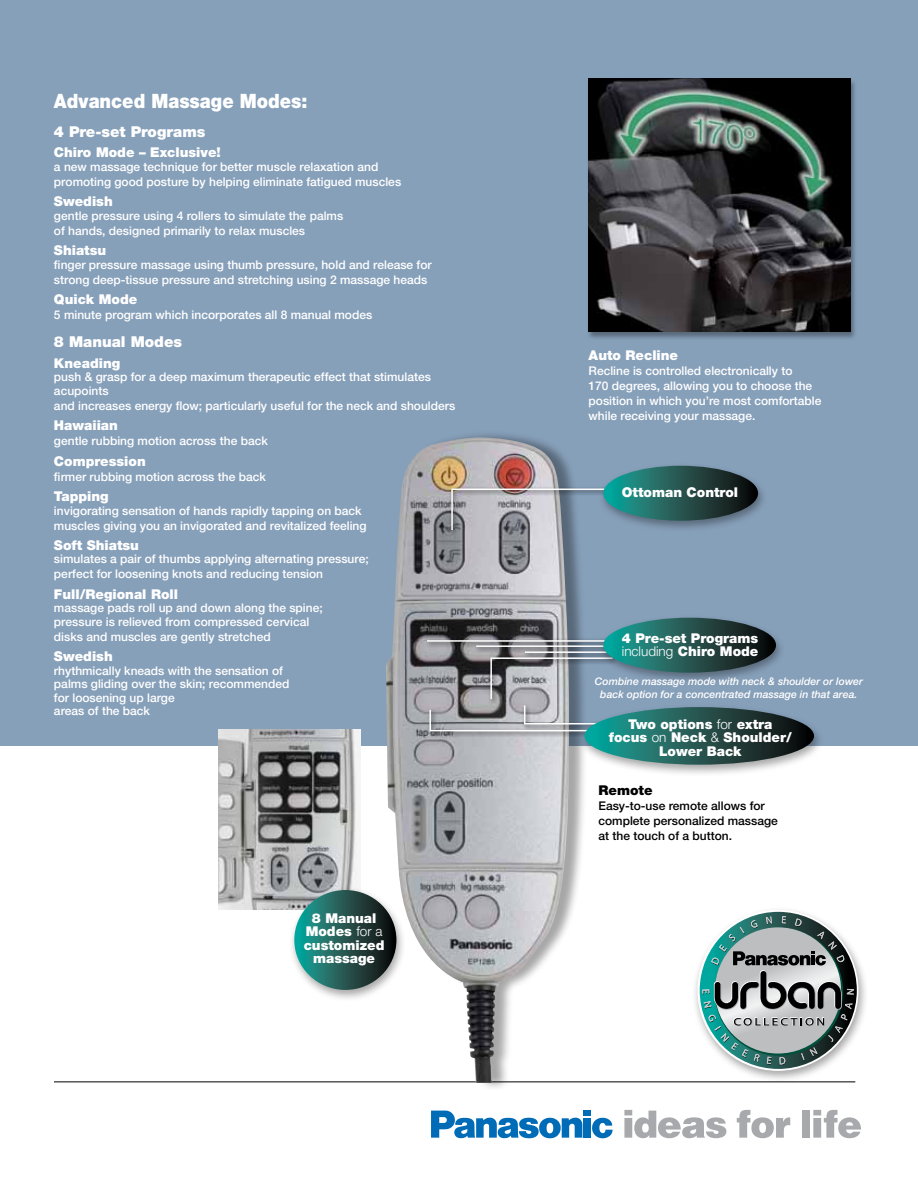
<style>
.page{position:relative;width:918px;height:1188px;background:#fff}
.page>*{position:absolute;margin:0;border:0;box-sizing:border-box;transform-origin:0 0}
.t1{font:900 19.8px "Helvetica Neue";color:#fff;scale:.91 1}
.t2{font:900 15px "Helvetica Neue";color:#fff}
.t3{font:900 13.5px/13.5px "Helvetica Neue";color:#fff;text-align:center}
.t4{font:900 13.5px "Helvetica Neue";color:#000}
.t5{font:500 12px/15px "Helvetica Neue";color:#fff}
.t6{font:500 12px/15px "Helvetica Neue";color:#000}
.t7{font:italic 500 10.5px/13.5px "Helvetica Neue";color:#fff;text-align:center}
.s1{font-weight:300}
</style>
<div class="page">
<div style="left:0;top:0;width:918px;height:746px;background:#87a0ba"></div>
<img style="left:219px;top:730px;width:142px;height:180px">
<div style="left:586px;top:78px;width:271px;height:262px;background:#000;opacity:.35"></div>
<img style="left:588px;top:78px;width:262px;height:254px">
<svg style="left:624px;top:1110px;width:102px;height:28px"></svg>
<svg style="left:737px;top:1110px;width:53px;height:28px"></svg>
<div style="left:802px;top:1111px;width:8px;height:27px;background:#a7a9ac"></div>
<svg style="left:813px;top:1110px;width:48px;height:28px"></svg>
<svg style="left:431px;top:1111px;width:182px;height:27px"></svg>
<hr style="left:54px;top:1082px;width:801px;height:1px;background:#000">
<div style="left:388px;top:429px;width:200px;height:662px;background:#000;opacity:.35"></div>
<img style="left:386px;top:438px;width:184px;height:645px">
<div style="left:425px;top:638px;width:194px;height:10px;background:#a8a7ad"></div>
<hr style="left:427px;top:640px;width:186px;height:2px;background:#fff">
<div style="left:449px;top:486px;width:170px;height:51px;background:#000;opacity:.75"></div>
<div style="left:598px;top:462px;width:170px;height:71px;background:#000;opacity:.35"></div>
<svg style="left:451px;top:466px;width:307px;height:66px"></svg>
<div style="left:579px;top:703px;width:245px;height:74px;background:#000;opacity:.35"></div>
<svg style="left:429px;top:618px;width:385px;height:147px"></svg>
<div style="left:691px;top:906px;width:178px;height:177px;background:#000;opacity:.35"></div>
<svg style="left:702px;top:916px;width:152px;height:149px;background:#889b9a"></svg>
<div style="left:288px;top:886px;width:118px;height:116px;background:#000;opacity:.35"></div>
<svg style="left:294px;top:890px;width:102px;height:100px;background:#47736f"></svg>
<h1 class="t1" style="left:54px;top:89px;width:280px">Advanced Massage Modes:</h1>
<p class="t2" style="left:54px;top:123px;width:153px">4 Pre-set Programs</p>
<p class="t3" style="left:54px;top:146px;width:168px">Chiro Mode – Exclusive!</p>
<p class="t5" style="left:54px;top:159px;width:349px">a new massage technique for better muscle relaxation and promoting good posture by helping eliminate fatigued muscles</p>
<p class="t3" style="left:54px;top:195px;width:60px">Swedish</p>
<p class="t5" style="left:54px;top:208px;width:291px">gentle pressure using 4 rollers to simulate the palms of hands, designed primarily to relax muscles</p>
<p class="t3" style="left:54px;top:243px;width:54px">Shiatsu</p>
<p class="t5" style="left:54px;top:257px;width:379px">finger pressure massage using thumb pressure, hold and release for strong deep-tissue pressure and stretching using 2 massage heads</p>
<p class="t3" style="left:54px;top:292px;width:85px">Quick Mode</p>
<p class="t5" style="left:54px;top:307px;width:320px">5 minute program which incorporates all 8 manual modes</p>
<p class="t2" style="left:54px;top:333px;width:130px">8 Manual Modes</p>
<p class="t3" style="left:54px;top:356px;width:68px">Kneading</p>
<p class="t5" style="left:54px;top:370px;width:378px;line-height:13.5px">push &amp; grasp for a deep maximum therapeutic effect that stimulates acupoints</p>
<p class="t5" style="left:54px;top:398px;width:403px">and increases energy flow; particularly useful for the neck and shoulders</p>
<p class="t3" style="left:54px;top:419px;width:65px">Hawaiian</p>
<p class="t5" style="left:54px;top:433px;width:215px">gentle rubbing motion across the back</p>
<p class="t3" style="left:54px;top:454px;width:93px">Compression</p>
<p class="t5" style="left:54px;top:469px;width:213px">firmer rubbing motion across the back</p>
<p class="t3" style="left:54px;top:489px;width:56px">Tapping</p>
<p class="t5" style="left:54px;top:503px;width:314px">invigorating sensation of hands rapidly tapping on back muscles giving you an invigorated and revitalized feeling</p>
<p class="t3" style="left:54px;top:538px;width:87px">Soft Shiatsu</p>
<p class="t5" style="left:54px;top:552px;width:316px">simulates a pair of thumbs applying alternating pressure; perfect for loosening knots and reducing tension</p>
<p class="t3" style="left:54px;top:587px;width:126px">Full/Regional Roll</p>
<p class="t5" style="left:54px;top:601px;width:270px;line-height:13.5px">massage pads roll up and down along the spine; pressure is relieved from compressed cervical</p>
<p class="t5" style="left:54px;top:629px;width:218px">disks and muscles are gently stretched</p>
<p class="t3" style="left:54px;top:650px;width:60px">Swedish</p>
<p class="t5" style="left:54px;top:664px;width:237px;line-height:13.5px">rhythmically kneads with the sensation of palms gliding over the skin; recommended for loosening up large<br>areas of the back</p>
<p class="t3" style="left:304px;top:911px;width:82px">8 Manual<br>Modes <span class="s1">for a </span>customized massage</p>
<p class="t3" style="left:589px;top:348px;width:91px">Auto Recline</p>
<p class="t5" style="left:589px;top:363px;width:234px">Recline is controlled electronically to<br>170 degrees, allowing you to choose the position in which you’re most comfortable while receiving your massage.</p>
<p class="t3" style="left:622px;top:486px;width:118px">Ottoman Control</p>
<p class="t3" style="left:622px;top:631px;width:138px;text-align:left">4 Pre-set Programs <span class="s1">including</span> Chiro Mode</p>
<p class="t7" style="left:595px;top:674px;width:270px">Combine massage mode with neck &amp; shoulder or lower back option for a concentrated massage in that area.</p>
<p class="t3" style="left:609px;top:717px;width:185px">Two options <span class="s1">for</span> extra focus <span class="s1">on</span> Neck <span class="s1">&amp;</span> Shoulder/<br>Lower Back</p>
<p class="t4" style="left:598px;top:782px;width:56px">Remote</p>
<p class="t6" style="left:598px;top:798px;width:181px">Easy-to-use remote allows for complete personalized massage at the touch of a button.</p>
</div>
